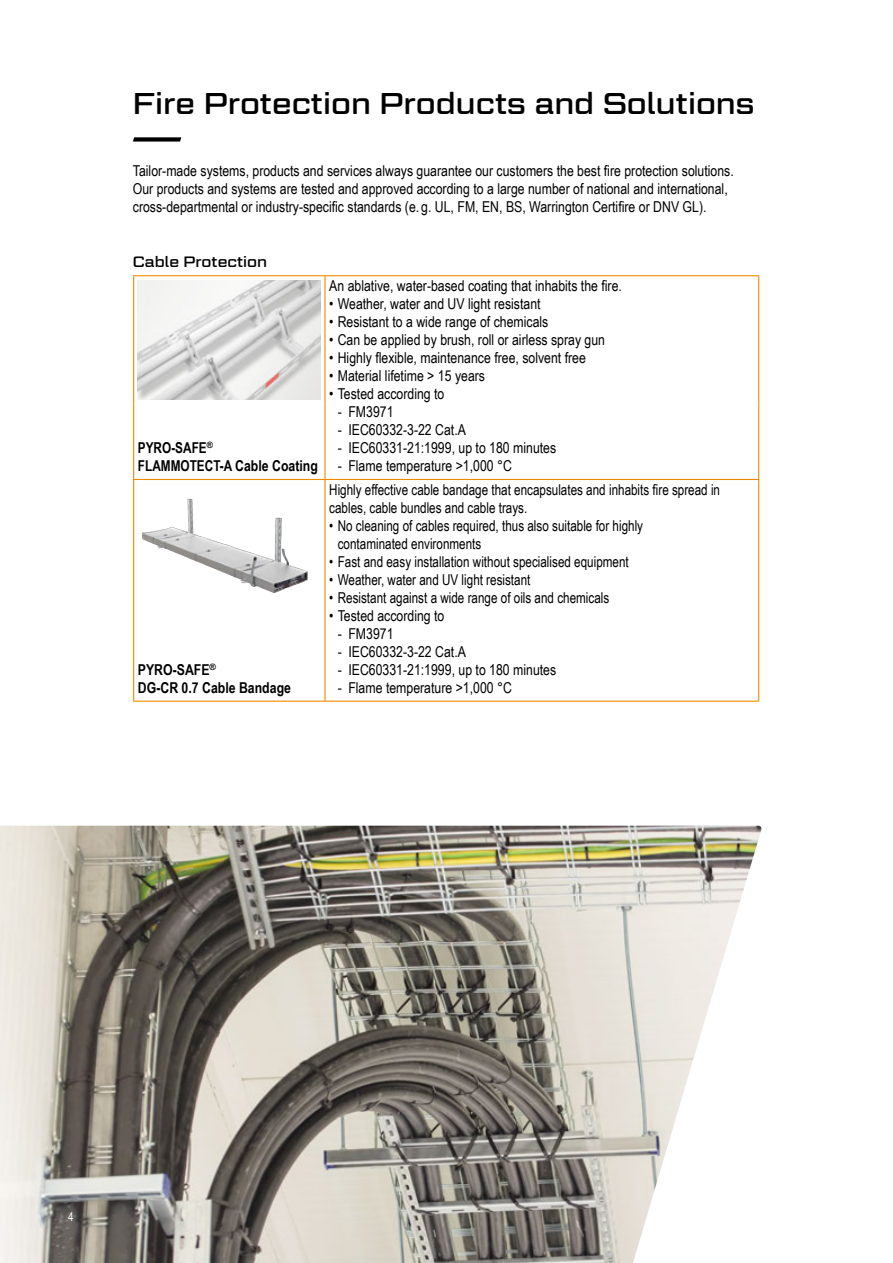
<style>
.page{position:relative;width:893px;height:1263px;background:#fff}
.page>*{position:absolute;margin:0;border:0;box-sizing:border-box;transform-origin:0 0}
.t1{font:30px "Geom Graphic";color:#000}
.t2{font:15px/18px "Arial Narrow";color:#000}
.t3{font:15px/18px "Arial Narrow";color:#000;scale:.95 1}
.t4{font:700 15px/18px "Arial Narrow";color:#000;scale:.96 1}
.t5{font:700 15px/18px "Arial Narrow";color:#000}
.t6{font:15px "Geom Graphic";color:#000}
.t7{font:12px "Arial Narrow";color:#fff}
</style>
<div class="page">
<svg style="left:133px;top:137px;width:48px;height:5px"></svg>
<hr style="left:133px;top:480px;width:1px;height:127px;background:#ef8a00">
<hr style="left:324px;top:480px;width:2px;height:127px;background:#ef8a00">
<hr style="left:758px;top:480px;width:1px;height:127px;background:#ef8a00">
<hr style="left:133px;top:607px;width:1px;height:94px;background:#ef8a00">
<hr style="left:324px;top:607px;width:2px;height:94px;background:#ef8a00">
<hr style="left:758px;top:607px;width:1px;height:94px;background:#ef8a00">
<hr style="left:133px;top:701px;width:192px;height:1px;background:#ef8a00">
<hr style="left:325px;top:701px;width:434px;height:1px;background:#ef8a00">
<hr style="left:133px;top:275px;width:192px;height:1px;background:#ef8a00">
<hr style="left:133px;top:276px;width:1px;height:127px;background:#ef8a00">
<hr style="left:325px;top:275px;width:434px;height:1px;background:#ef8a00">
<hr style="left:324px;top:276px;width:2px;height:127px;background:#ef8a00">
<hr style="left:758px;top:276px;width:1px;height:127px;background:#ef8a00">
<hr style="left:133px;top:403px;width:1px;height:76px;background:#ef8a00">
<hr style="left:324px;top:403px;width:2px;height:76px;background:#ef8a00">
<hr style="left:758px;top:403px;width:1px;height:76px;background:#ef8a00">
<hr style="left:133px;top:479px;width:192px;height:1px;background:#ef8a00">
<hr style="left:325px;top:479px;width:434px;height:1px;background:#ef8a00">
<img style="left:138px;top:280px;width:183px;height:119px">
<img style="left:142px;top:498px;width:166px;height:95px">
<img style="left:0;top:826px;width:762px;height:437px">
<h1 class="t1" style="left:133px;top:85px;width:623px">Fire Protection Products and Solutions</h1>
<p class="t2" style="left:133px;top:161px;width:602px">Tailor-made systems, products and services always guarantee our customers the best fire protection solutions.<br>Our products and systems are tested and approved according to a large number of national and international, cross-departmental or industry-specific standards (e. g. UL, FM, EN, BS, Warrington Certifire or DNV GL).</p>
<p class="t6" style="left:133px;top:252px;width:136px">Cable Protection</p>
<p class="t4" style="left:138px;top:438px;width:189px">PYRO-SAFE<sup>®<br></sup>FLAMMOTECT-A Cable Coating</p>
<p class="t5" style="left:138px;top:660px;width:155px">PYRO-SAFE<sup>®<br></sup>DG-CR 0.7 Cable Bandage</p>
<p class="t2" style="left:329px;top:277px;width:294px">An ablative, water-based coating that inhabits the fire.</p>
<p class="t2" style="left:329px;top:295px;width:213px">• Weather, water and UV light resistant</p>
<p class="t2" style="left:329px;top:313px;width:221px">• Resistant to a wide range of chemicals</p>
<p class="t2" style="left:329px;top:331px;width:277px">• Can be applied by brush, roll or airless spray gun</p>
<p class="t2" style="left:329px;top:349px;width:258px">• Highly flexible, maintenance free, solvent free</p>
<p class="t2" style="left:329px;top:367px;width:157px">• Material lifetime &gt; 15 years</p>
<p class="t2" style="left:329px;top:385px;width:117px">• Tested according to</p>
<p class="t2" style="left:338px;top:403px;width:57px">- FM3971</p>
<p class="t2" style="left:338px;top:421px;width:130px">- IEC60332-3-22 Cat.A</p>
<p class="t2" style="left:338px;top:439px;width:220px">- IEC60331-21:1999, up to 180 minutes</p>
<p class="t2" style="left:338px;top:457px;width:176px">- Flame temperature &gt;1,000 °C</p>
<p class="t3" style="left:329px;top:480px;width:413px">Highly effective cable bandage that encapsulates and inhabits fire spread in cables, cable bundles and cable trays.</p>
<p class="t3" style="left:338px;top:516px;width:323px;text-indent:-9px">• No cleaning of cables required, thus also suitable for highly contaminated environments</p>
<p class="t3" style="left:329px;top:552px;width:317px">• Fast and easy installation without specialised equipment</p>
<p class="t3" style="left:329px;top:570px;width:213px">• Weather, water and UV light resistant</p>
<p class="t3" style="left:329px;top:588px;width:296px">• Resistant against a wide range of oils and chemicals</p>
<p class="t2" style="left:329px;top:606px;width:117px">• Tested according to</p>
<p class="t2" style="left:338px;top:624px;width:57px">- FM3971</p>
<p class="t2" style="left:338px;top:642px;width:130px">- IEC60332-3-22 Cat.A</p>
<p class="t2" style="left:338px;top:660px;width:220px">- IEC60331-21:1999, up to 180 minutes</p>
<p class="t2" style="left:338px;top:678px;width:176px">- Flame temperature &gt;1,000 °C</p>
<p class="t7" style="left:68px;top:1209px;width:7px">4</p>
</div>
